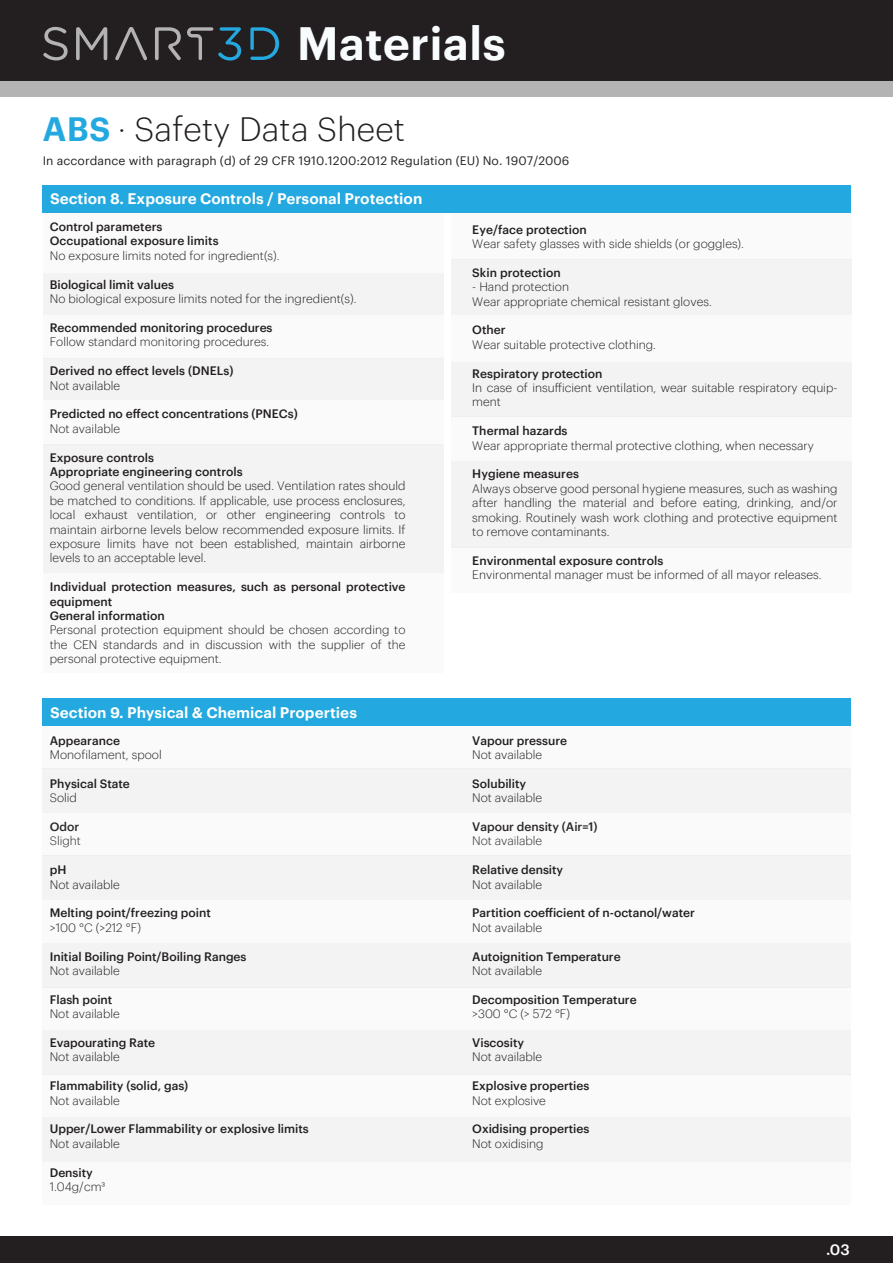
<style>
.page{position:relative;width:893px;height:1263px;background:#fff}
.page>*{position:absolute;margin:0;border:0;box-sizing:border-box;transform-origin:0 0}
.t1{font:600 45.6px "Graphik Web";color:#f9fcfe}
.t2{font:300 33px "Graphik Web";letter-spacing:.005em;color:#231f20}
.t3{font:600 15px "Graphik Web";color:#fff}
.t4{font:500 15px "Graphik Web";color:#fff}
.t5{font:300 12px/14.4px "Graphik Web";color:#231f20;text-align:justify}
.t6{font:500 12px/14.4px "Graphik Web";letter-spacing:-.005em;color:#231f20}
.t7{font:12px "Graphik Web";letter-spacing:.005em;color:#231f20}
.s1{font-weight:600;color:#23a9e0}
</style>
<div class="page">
<div style="left:43px;top:1074px;width:808px;height:43px;background:#fafafa"></div>
<div style="left:43px;top:1162px;width:808px;height:42px;background:#fafafa"></div>
<div style="left:43px;top:900px;width:808px;height:43px;background:#fafafa"></div>
<div style="left:43px;top:987px;width:808px;height:43px;background:#fafafa"></div>
<div style="left:42px;top:768px;width:809px;height:45px;background:#f3f3f3"></div>
<div style="left:43px;top:855px;width:808px;height:45px;background:#f3f3f3"></div>
<div style="left:43px;top:943px;width:808px;height:44px;background:#f3f3f3"></div>
<div style="left:43px;top:1030px;width:808px;height:44px;background:#f3f3f3"></div>
<div style="left:43px;top:1117px;width:808px;height:45px;background:#f3f3f3"></div>
<div style="left:42px;top:699px;width:809px;height:27px;background:#23a9e0"></div>
<div style="left:42px;top:726px;width:809px;height:42px;background:#fafafa"></div>
<div style="left:43px;top:813px;width:808px;height:42px;background:#fafafa"></div>
<div style="left:43px;top:273px;width:400px;height:42px;background:#f3f3f3"></div>
<div style="left:43px;top:444px;width:400px;height:129px;background:#f3f3f3"></div>
<div style="left:43px;top:359px;width:400px;height:41px;background:#f3f3f3"></div>
<div style="left:42px;top:185px;width:809px;height:27px;background:#23a9e0"></div>
<div style="left:43px;top:400px;width:400px;height:44px;background:#fafafa"></div>
<div style="left:43px;top:573px;width:400px;height:100px;background:#fafafa"></div>
<div style="left:43px;top:315px;width:400px;height:44px;background:#fafafa"></div>
<div style="left:451px;top:260px;width:400px;height:55px;background:#f3f3f3"></div>
<div style="left:451px;top:461px;width:400px;height:87px;background:#f3f3f3"></div>
<div style="left:451px;top:362px;width:400px;height:54px;background:#f3f3f3"></div>
<div style="left:451px;top:416px;width:400px;height:45px;background:#fafafa"></div>
<div style="left:451px;top:548px;width:400px;height:45px;background:#fafafa"></div>
<div style="left:451px;top:315px;width:400px;height:47px;background:#fafafa"></div>
<div style="left:43px;top:212px;width:400px;height:61px;background:#fafafa"></div>
<div style="left:451px;top:212px;width:400px;height:48px;background:#fafafa"></div>
<div style="left:0;top:1236px;width:893px;height:27px;background:#231f20"></div>
<div style="left:0;top:0;width:893px;height:82px;background:#231f20"></div>
<div style="left:0;top:82px;width:893px;height:15px;background:#b3b3b3"></div>
<svg style="left:43px;top:27px;width:25px;height:33px"></svg>
<svg style="left:76px;top:27px;width:31px;height:33px"></svg>
<svg style="left:115px;top:27px;width:32px;height:33px"></svg>
<svg style="left:155px;top:27px;width:26px;height:33px"></svg>
<svg style="left:250px;top:27px;width:29px;height:33px"></svg>
<svg style="left:187px;top:27px;width:54px;height:34px"></svg>
<h1 class="t1" style="left:297px;top:9px;width:211px">Materials</h1>
<h2 class="t2" style="left:43px;top:105px;width:364px"><span class="s1">ABS</span> · Safety Data Sheet</h2>
<p class="t7" style="left:43px;top:152px;width:528px">In accordance with paragraph (d) of 29 CFR 1910.1200:2012 Regulation (EU) No. 1907/2006</p>
<p class="t3" style="left:50px;top:187px;width:374px">Section 8. Exposure Controls / Personal Protection</p>
<p class="t6" style="left:50px;top:218px;width:170px">Control parameters<br>Occupational exposure limits</p>
<p class="t5" style="left:50px;top:247px;width:231px">No exposure limits noted for ingredient(s).</p>
<p class="t6" style="left:50px;top:276px;width:126px">Biological limit values</p>
<p class="t5" style="left:50px;top:291px;width:308px">No biological exposure limits noted for the ingredient(s).</p>
<p class="t6" style="left:50px;top:319px;width:224px">Recommended monitoring procedures</p>
<p class="t5" style="left:50px;top:334px;width:221px">Follow standard monitoring procedures.</p>
<p class="t6" style="left:50px;top:362px;width:185px">Derived no effect levels (DNELs)</p>
<p class="t5" style="left:50px;top:377px;width:72px">Not available</p>
<p class="t6" style="left:50px;top:406px;width:250px">Predicted no effect concentrations (PNECs)</p>
<p class="t5" style="left:50px;top:420px;width:72px">Not available</p>
<p class="t6" style="left:50px;top:449px;width:195px">Exposure controls<br>Appropriate engineering controls</p>
<p class="t5" style="left:50px;top:478px;width:357px">Good general ventilation should be used. Ventilation rates should be matched to conditions. If applicable, use process enclosures, local exhaust ventilation, or other engineering controls to maintain airborne levels below recommended exposure limits. If exposure limits have not been established, maintain airborne levels to an acceptable level.</p>
<p class="t6" style="left:50px;top:578px;width:357px">Individual protection measures, such as personal protective equipment<br>General information</p>
<p class="t5" style="left:50px;top:622px;width:357px">Personal protection equipment should be chosen according to the CEN standards and in discussion with the supplier of the personal protective equipment.</p>
<p class="t3" style="left:50px;top:701px;width:309px">Section 9. Physical &amp; Chemical Properties</p>
<p class="t6" style="left:50px;top:732px;width:72px">Appearance</p>
<p class="t5" style="left:50px;top:746px;width:113px">Monofilament, spool</p>
<p class="t6" style="left:50px;top:775px;width:82px">Physical State</p>
<p class="t5" style="left:50px;top:790px;width:29px">Solid</p>
<p class="t6" style="left:50px;top:818px;width:31px">Odor</p>
<p class="t5" style="left:50px;top:833px;width:33px">Slight</p>
<p class="t6" style="left:50px;top:862px;width:18px">pH</p>
<p class="t5" style="left:50px;top:876px;width:72px">Not available</p>
<p class="t6" style="left:50px;top:905px;width:163px">Melting point/freezing point</p>
<p class="t5" style="left:50px;top:919px;width:93px">&gt;100 °C (&gt;212 °F)</p>
<p class="t6" style="left:50px;top:948px;width:198px">Initial Boiling Point/Boiling Ranges</p>
<p class="t5" style="left:50px;top:962px;width:71px">Not available</p>
<p class="t6" style="left:50px;top:991px;width:64px">Flash point</p>
<p class="t5" style="left:50px;top:1006px;width:71px">Not available</p>
<p class="t6" style="left:50px;top:1034px;width:107px">Evapourating Rate</p>
<p class="t5" style="left:50px;top:1049px;width:71px">Not available</p>
<p class="t6" style="left:50px;top:1078px;width:140px">Flammability (solid, gas)</p>
<p class="t5" style="left:50px;top:1092px;width:71px">Not available</p>
<p class="t6" style="left:50px;top:1121px;width:261px">Upper/Lower Flammability or explosive limits</p>
<p class="t5" style="left:50px;top:1135px;width:71px">Not available</p>
<p class="t6" style="left:50px;top:1164px;width:45px">Density</p>
<p class="t5" style="left:50px;top:1178px;width:57px">1.04g/cm3</p>
<p class="t6" style="left:472px;top:221px;width:116px">Eye/face protection</p>
<p class="t5" style="left:472px;top:236px;width:273px">Wear safety glasses with side shields (or goggles).</p>
<p class="t6" style="left:472px;top:264px;width:90px">Skin protection</p>
<p class="t5" style="left:472px;top:279px;width:241px">- Hand protection<br>Wear appropriate chemical resistant gloves.</p>
<p class="t6" style="left:472px;top:322px;width:35px">Other</p>
<p class="t5" style="left:472px;top:336px;width:185px">Wear suitable protective clothing.</p>
<p class="t6" style="left:472px;top:365px;width:132px">Respiratory protection</p>
<p class="t5" style="left:472px;top:380px;width:367px">In case of insufficient ventilation, wear suitable respiratory equip&shy;ment</p>
<p class="t6" style="left:472px;top:423px;width:97px">Thermal hazards</p>
<p class="t5" style="left:472px;top:437px;width:343px">Wear appropriate thermal protective clothing, when necessary</p>
<p class="t6" style="left:472px;top:466px;width:108px">Hygiene measures</p>
<p class="t5" style="left:472px;top:480px;width:367px">Always observe good personal hygiene measures, such as washing after handling the material and before eating, drinking, and/or smoking. Routinely wash work clothing and protective equipment to remove contaminants.</p>
<p class="t6" style="left:472px;top:552px;width:193px">Environmental exposure controls</p>
<p class="t5" style="left:472px;top:567px;width:351px">Environmental manager must be informed of all mayor releases.</p>
<p class="t6" style="left:472px;top:732px;width:96px">Vapour pressure</p>
<p class="t5" style="left:472px;top:746px;width:71px">Not available</p>
<p class="t6" style="left:472px;top:775px;width:55px">Solubility</p>
<p class="t5" style="left:472px;top:790px;width:71px">Not available</p>
<p class="t6" style="left:472px;top:818px;width:127px">Vapour density (Air=1)</p>
<p class="t5" style="left:472px;top:833px;width:71px">Not available</p>
<p class="t6" style="left:472px;top:862px;width:93px">Relative density</p>
<p class="t5" style="left:472px;top:876px;width:71px">Not available</p>
<p class="t6" style="left:472px;top:905px;width:224px">Partition coefficient of n-octanol/water</p>
<p class="t5" style="left:472px;top:919px;width:71px">Not available</p>
<p class="t6" style="left:472px;top:948px;width:150px">Autoignition Temperature</p>
<p class="t5" style="left:472px;top:962px;width:71px">Not available</p>
<p class="t6" style="left:472px;top:991px;width:166px">Decomposition Temperature</p>
<p class="t5" style="left:472px;top:1006px;width:99px">&gt;300 °C (&gt; 572 °F)</p>
<p class="t6" style="left:472px;top:1034px;width:53px">Viscosity</p>
<p class="t5" style="left:472px;top:1049px;width:71px">Not available</p>
<p class="t6" style="left:472px;top:1078px;width:119px">Explosive properties</p>
<p class="t5" style="left:472px;top:1092px;width:75px">Not explosive</p>
<p class="t6" style="left:472px;top:1121px;width:119px">Oxidising properties</p>
<p class="t5" style="left:472px;top:1135px;width:73px">Not oxidising</p>
<p class="t4" style="left:826px;top:1238px;width:25px">.03</p>
</div>
